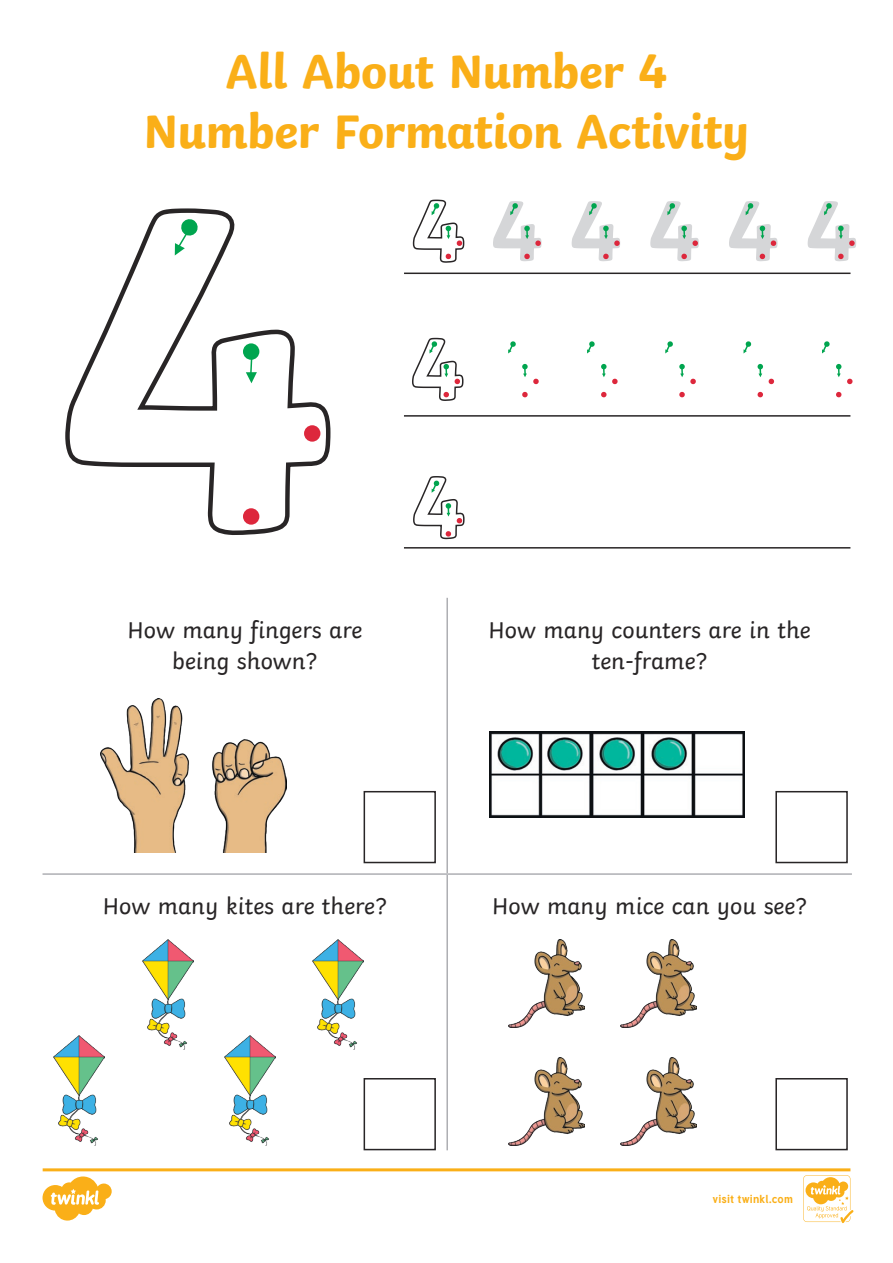
<style>
.page{position:relative;width:893px;height:1263px;background:#fff}
.page>*{position:absolute;margin:0;border:0;box-sizing:border-box;transform-origin:0 0}
.Heading_1{font:700 475.35px "Twinkl";color:#fff}
.Heading_1-2{font:700 90px "Twinkl";color:#d5d6d8}
.Heading_1-3{font:700 90px "Twinkl";color:#fff}
.Heading_1-4{font:700 49.5px/59.4px "Twinkl";letter-spacing:-.01em;color:#faaf18;text-align:center}
.KS1_Body_Copy{font:24px/31.5px "Twinkl";color:#282526;text-align:center}
.t1{font:700 11.4px "Tuffy";letter-spacing:.015em;color:#faaf18}
.s1{color:#fff}
</style>
<div class="page">
<svg style="left:65px;top:208px;width:266px;height:327px"></svg>
<hr style="left:404px;top:273px;width:446px;height:1px;background:#282526">
<hr style="left:404px;top:415px;width:446px;height:2px;background:#282526">
<hr style="left:404px;top:547px;width:446px;height:2px;background:#282526">
<hr style="left:446px;top:598px;width:2px;height:275px;background:#aeafb3">
<hr style="left:43px;top:873px;width:404px;height:2px;background:#aeafb3">
<hr style="left:447px;top:873px;width:405px;height:2px;background:#aeafb3">
<hr style="left:446px;top:875px;width:2px;height:275px;background:#aeafb3">
<div style="left:775px;top:791px;width:73px;height:72px;background:#fff;border:2px solid #282526"></div>
<div style="left:775px;top:1078px;width:73px;height:72px;background:#fff;border:2px solid #282526"></div>
<div style="left:364px;top:1078px;width:72px;height:72px;background:#fff;border:2px solid #282526"></div>
<div style="left:364px;top:791px;width:72px;height:72px;background:#fff;border:2px solid #282526"></div>
<div style="left:304px;top:425px;width:16px;height:17px;background:#dd273c;border-radius:50%"></div>
<div style="left:243px;top:508px;width:16px;height:17px;background:#dd273c;border-radius:50%"></div>
<svg style="left:175px;top:218px;width:24px;height:37px"></svg>
<div style="left:243px;top:343px;width:16px;height:17px;background:#00a54f;border-radius:50%"></div>
<svg style="left:246px;top:357px;width:11px;height:26px"></svg>
<svg style="left:524px;top:253px;width:6px;height:6px"></svg>
<svg style="left:522px;top:391px;width:6px;height:7px"></svg>
<svg style="left:603px;top:253px;width:6px;height:6px"></svg>
<svg style="left:601px;top:391px;width:6px;height:7px"></svg>
<svg style="left:681px;top:253px;width:6px;height:6px"></svg>
<svg style="left:679px;top:391px;width:6px;height:7px"></svg>
<svg style="left:759px;top:253px;width:6px;height:6px"></svg>
<svg style="left:757px;top:391px;width:6px;height:7px"></svg>
<svg style="left:838px;top:253px;width:6px;height:6px"></svg>
<svg style="left:836px;top:391px;width:6px;height:7px"></svg>
<svg style="left:847px;top:378px;width:6px;height:6px"></svg>
<svg style="left:510px;top:203px;width:8px;height:12px"></svg>
<svg style="left:508px;top:341px;width:8px;height:12px"></svg>
<svg style="left:589px;top:203px;width:8px;height:12px"></svg>
<svg style="left:587px;top:341px;width:8px;height:12px"></svg>
<svg style="left:667px;top:203px;width:8px;height:12px"></svg>
<svg style="left:665px;top:341px;width:8px;height:12px"></svg>
<svg style="left:745px;top:203px;width:9px;height:12px"></svg>
<svg style="left:743px;top:341px;width:8px;height:12px"></svg>
<svg style="left:824px;top:203px;width:8px;height:12px"></svg>
<svg style="left:822px;top:341px;width:8px;height:12px"></svg>
<svg style="left:412px;top:199px;width:53px;height:64px"></svg>
<svg style="left:412px;top:337px;width:52px;height:64px"></svg>
<svg style="left:413px;top:476px;width:52px;height:64px"></svg>
<svg style="left:524px;top:226px;width:17px;height:20px"></svg>
<svg style="left:522px;top:364px;width:17px;height:20px"></svg>
<svg style="left:603px;top:226px;width:17px;height:20px"></svg>
<svg style="left:601px;top:364px;width:17px;height:20px"></svg>
<svg style="left:681px;top:226px;width:17px;height:20px"></svg>
<svg style="left:679px;top:364px;width:17px;height:20px"></svg>
<svg style="left:760px;top:226px;width:17px;height:20px"></svg>
<svg style="left:757px;top:364px;width:17px;height:20px"></svg>
<svg style="left:838px;top:226px;width:17px;height:20px"></svg>
<svg style="left:836px;top:364px;width:5px;height:13px"></svg>
<img style="left:489px;top:731px;width:256px;height:86px">
<img style="left:100px;top:698px;width:187px;height:154px">
<img style="left:54px;top:1035px;width:51px;height:110px">
<img style="left:143px;top:940px;width:51px;height:110px">
<img style="left:225px;top:1035px;width:51px;height:110px">
<img style="left:313px;top:940px;width:51px;height:110px">
<img style="left:509px;top:940px;width:75px;height:88px">
<img style="left:509px;top:1057px;width:75px;height:88px">
<img style="left:621px;top:940px;width:76px;height:88px">
<img style="left:621px;top:1057px;width:76px;height:88px">
<svg style="left:43px;top:1168px;width:810px;height:55px"></svg>
<p class="Heading_1-4" style="left:144px;top:37px;width:607px">All About Number 4<br>Number Formation Activity</p>
<p class="Heading_1" style="left:59px;top:-25px;width:279px">4</p>
<p class="Heading_1-2" style="left:412px;top:156px;width:447px"><span class="s1">4</span> 4 4 4 4 4</p>
<p class="Heading_1-3" style="left:411px;top:294px;width:54px">4</p>
<p class="Heading_1-3" style="left:412px;top:432px;width:54px">4</p>
<p class="KS1_Body_Copy" style="left:127px;top:612px;width:236px">How many fingers are being shown?</p>
<p class="KS1_Body_Copy" style="left:488px;top:612px;width:324px">How many counters are in the ten-frame?</p>
<p class="KS1_Body_Copy" style="left:103px;top:888px;width:286px">How many kites are there?</p>
<p class="KS1_Body_Copy" style="left:492px;top:888px;width:316px">How many mice can you see?</p>
<p class="t1" style="left:712px;top:1190px;width:82px">visit twinkl.com</p>
</div>
